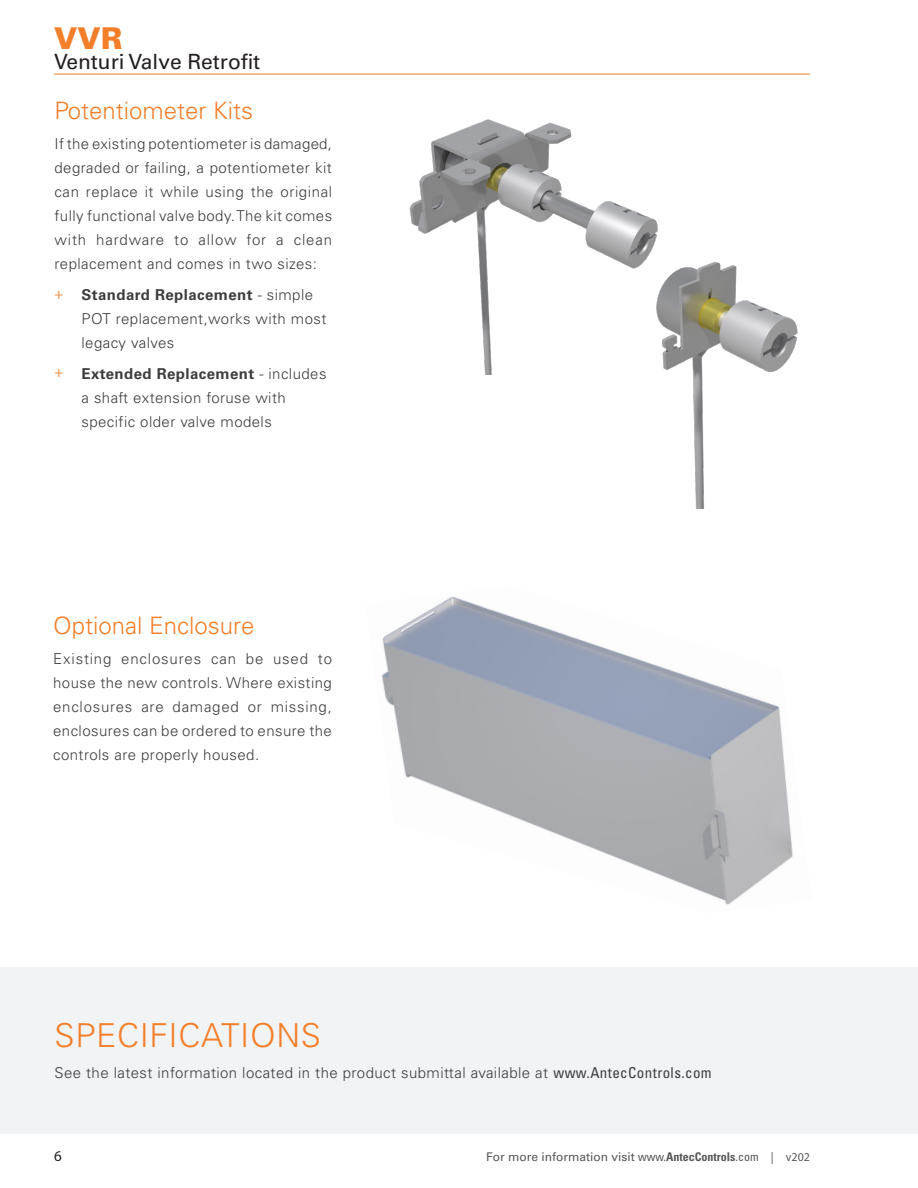
<style>
.page{position:relative;width:918px;height:1188px;background:#fff}
.page>*{position:absolute;margin:0;border:0;box-sizing:border-box;transform-origin:0 0}
.ANTEC-Heading_2{font:300 33px "Univers LT Std";letter-spacing:.02em;color:#f47f2a}
.t1{font:900 30px "Univers LT Std";color:#f47f2a}
.ANTEC-Heading_3{font:300 24px "Univers LT Std";color:#f47f2a}
.t2{font:21px "Univers LT Std";color:#231f20}
.ANTEC-Body{font:300 15px/24px "Univers LT Std";letter-spacing:.03em;color:#3e3e3f;text-align:justify}
.t3{font:15px "Myriad Pro";color:#231f20}
.t4{font:12px "Univers LT Std";color:#57585a}
.s1{font-family:"Myriad Pro";font-weight:400;color:#f58a3b}
.s2{font-weight:700}
.s3{font-weight:400;font-stretch:condensed}
.s4{font-stretch:condensed}
.s5{font-weight:700;font-stretch:condensed}
.s6{font-family:"Myriad Pro"}
</style>
<div class="page">
<div style="left:0;top:968px;width:918px;height:166px;background:#f2f3f4"></div>
<img style="left:297px;top:73px;width:449px;height:302px">
<img style="left:488px;top:172px;width:310px;height:337px">
<img style="left:381px;top:596px;width:412px;height:309px">
<hr style="left:54px;top:74px;width:756px;height:1px;background:#f47f2a">
<h2 class="t1" style="left:54px;top:19px;width:70px">VVR</h2>
<h3 class="t2" style="left:54px;top:49px;width:208px">Venturi Valve Retrofit</h3>
<p class="ANTEC-Heading_3" style="left:55px;top:96px;width:200px">Potentiometer Kits</p>
<p class="ANTEC-Body" style="left:55px;top:132px;width:279px">If the existing potentiometer is damaged, degraded or failing, a potentiometer kit can replace it while using the original fully functional valve body. The kit comes with hardware to allow for a clean replacement and comes in two sizes:</p>
<p class="ANTEC-Body" style="left:82px;top:283px;width:246px;text-align:left;text-indent:-27px"><span class="s1">+</span> <span class="s2">Standard Replacement</span> - simple<br>POT replacement,works with most legacy valves</p>
<p class="ANTEC-Body" style="left:82px;top:362px;width:246px;text-align:left;text-indent:-27px"><span class="s1">+</span> <span class="s2">Extended Replacement</span> - includes a shaft extension foruse with specific older valve models</p>
<p class="ANTEC-Heading_3" style="left:53px;top:611px;width:203px">Optional Enclosure</p>
<p class="ANTEC-Body" style="left:53px;top:647px;width:280px">Existing enclosures can be used to house the new controls. Where existing enclosures are damaged or missing, enclosures can be ordered to ensure the controls are properly housed.</p>
<p class="ANTEC-Heading_2" style="left:55px;top:1016px;width:268px">SPECIFICATIONS</p>
<p class="ANTEC-Body" style="left:55px;top:1061px;width:659px">See the latest information located in the product submittal available at <span class="s3">www.AntecControls.com</span></p>
<p class="t3" style="left:54px;top:1147px;width:9px">6</p>
<p class="t4" style="left:486px;top:1150px;width:325px">For more information visit <span class="s4">www.</span><span class="s5">AntecControls</span><span class="s4">.com</span> <span class="s6">| v202</span></p>
</div>
